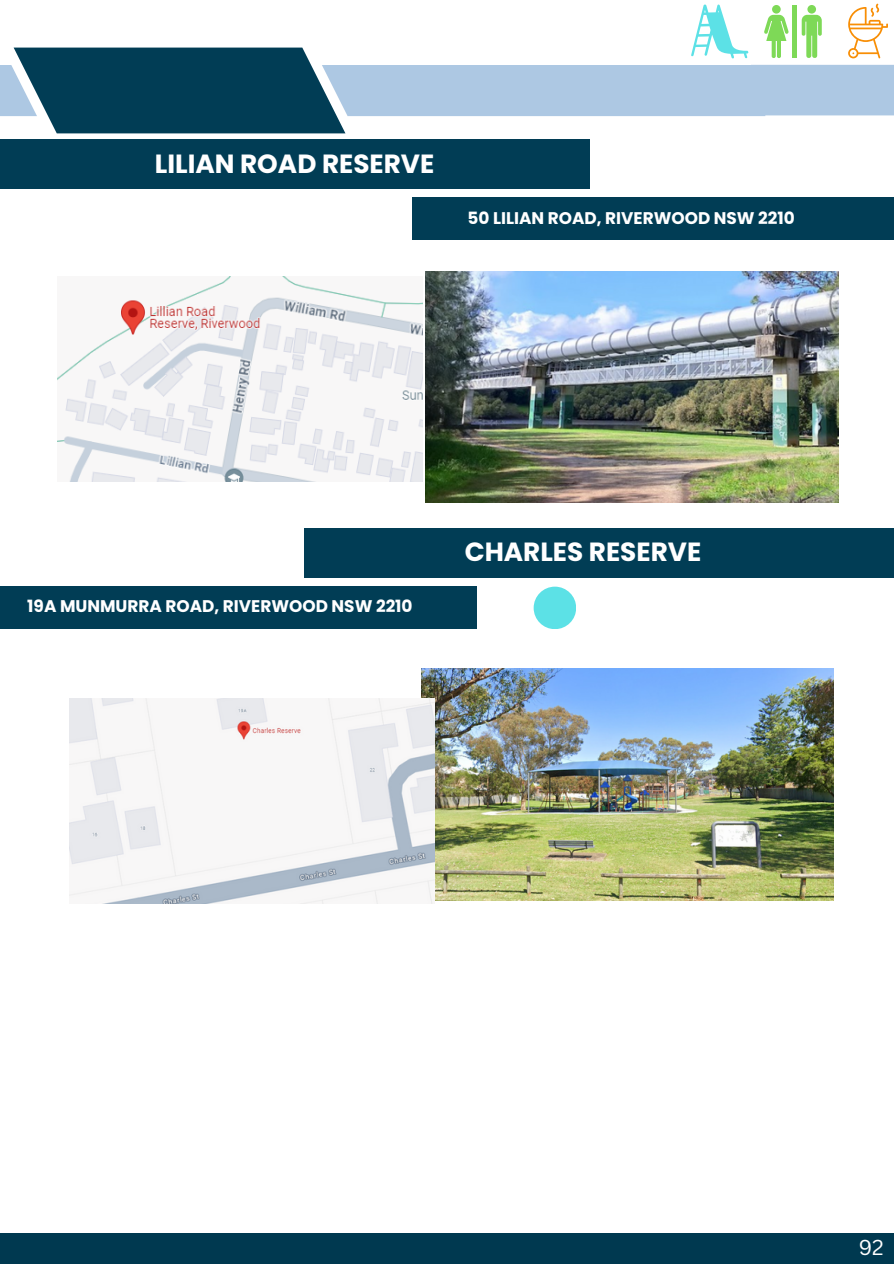
<style>
.page{position:relative;width:894px;height:1264px;background:#fff}
.page>*{position:absolute;margin:0;border:0;box-sizing:border-box;transform-origin:0 0}
.t1{font:700 26.25px "Poppins";color:#fff}
.t2{font:21px "Canva Sans";color:#fff}
.t3{font:700 16.8px "Poppins";color:#fff}
</style>
<div class="page">
<svg style="left:0;top:4px;width:893px;height:129px"></svg>
<img style="left:425px;top:271px;width:413px;height:232px">
<img style="left:57px;top:276px;width:365px;height:206px">
<div style="left:0;top:1233px;width:893px;height:30px;background:#003950"></div>
<div style="left:0;top:140px;width:589px;height:49px;background:#013d55"></div>
<div style="left:412px;top:198px;width:481px;height:42px;background:#013d55"></div>
<img style="left:421px;top:668px;width:412px;height:232px">
<img style="left:69px;top:698px;width:366px;height:205px">
<div style="left:304px;top:528px;width:589px;height:49px;background:#013d55"></div>
<div style="left:0;top:586px;width:477px;height:42px;background:#013d55"></div>
<div style="left:533px;top:586px;width:43px;height:43px;background:#5ce1e6;border-radius:50%"></div>
<h1 class="t1" style="left:155px;top:145px;width:281px">LILIAN ROAD RESERVE</h1>
<p class="t3" style="left:467px;top:206px;width:329px">50 LILIAN ROAD, RIVERWOOD NSW 2210</p>
<p class="t3" style="left:27px;top:595px;width:387px">19A MUNMURRA ROAD, RIVERWOOD NSW 2210</p>
<p class="t1" style="left:464px;top:534px;width:238px">CHARLES RESERVE</p>
<p class="t2" style="left:858px;top:1232px;width:26px">92</p>
</div>
